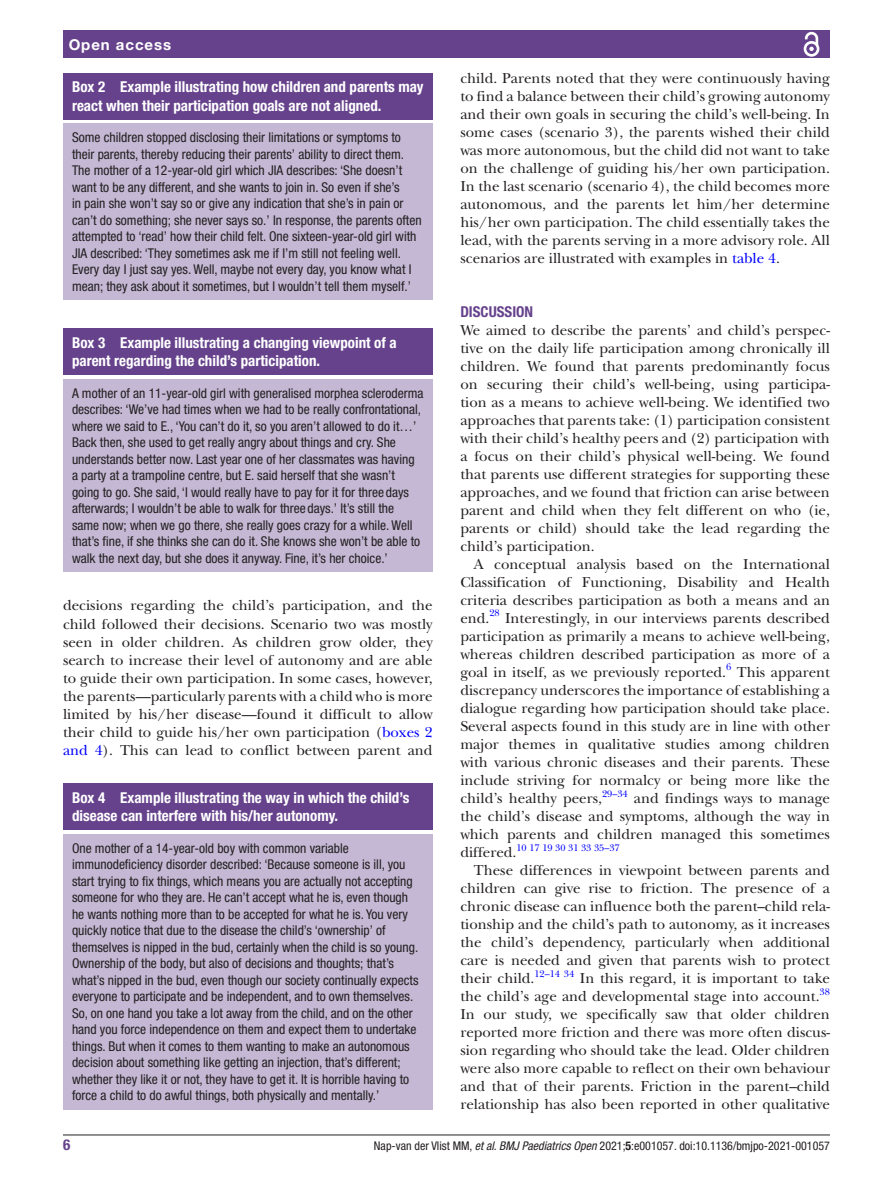
<style>
.page{position:relative;width:893px;height:1191px;background:#fff}
.page>*{position:absolute;margin:0;border:0;box-sizing:border-box;transform-origin:0 0}
.t1{font:15px/18px "New Baskerville";color:#231f20;text-align:justify}
.t2{font:700 condensed 15px/18px "Helvetica Neue LT Std";color:#fff}
.t3{font:700 condensed 15px "Helvetica Neue LT Std";color:#66428c}
.t4{font:700 15px "Helvetica Neue LT Std";letter-spacing:.065em;color:#fff}
.t5{font:condensed 13.5px/16.5px "Helvetica Neue LT Std";color:#231f20}
.t6{font:condensed 12px "Helvetica Neue LT Std";color:#231f20}
.t7{font:9.9px "New Baskerville";color:#00f}
.s1{color:#00f}
.s2{font-style:italic}
.s3{font-weight:700}
</style>
<div class="page">
<hr style="left:63px;top:1134px;width:767px;height:1px;background:#231f20">
<div style="left:63px;top:31px;width:767px;height:27px;background:#66428c"></div>
<svg style="left:803px;top:31px;width:17px;height:26px"></svg>
<div style="left:63px;top:73px;width:370px;height:46px;background:#66428c"></div>
<div style="left:63px;top:124px;width:370px;height:176px;background:#c4b8d4"></div>
<div style="left:63px;top:328px;width:370px;height:47px;background:#66428c"></div>
<div style="left:63px;top:379px;width:370px;height:193px;background:#c4b8d4"></div>
<div style="left:63px;top:783px;width:370px;height:47px;background:#66428c"></div>
<div style="left:63px;top:834px;width:370px;height:275px;background:#c4b8d4"></div>
<p class="t4" style="left:69px;top:35px;width:104px">Open access</p>
<p class="t2" style="left:72px;top:78px;width:353px">Box 2 Example illustrating how children and parents may react when their participation goals are not aligned.</p>
<p class="t5" style="left:72px;top:129px;width:351px">Some children stopped disclosing their limitations or symptoms to their parents, thereby reducing their parents’ ability to direct them.<br>The mother of a 12-year-old girl which JIA describes: ‘She doesn’t want to be any different, and she wants to join in. So even if she’s<br>in pain she won’t say so or give any indication that she’s in pain or can’t do something; she never says so.’ In response, the parents often attempted to ‘read’ how their child felt. One sixteen-year-old girl with JIA described: ‘They sometimes ask me if I’m still not feeling well.<br>Every day I just say yes. Well, maybe not every day, you know what I mean; they ask about it sometimes, but I wouldn’t tell them myself.’</p>
<p class="t2" style="left:72px;top:333px;width:326px">Box 3 Example illustrating a changing viewpoint of a parent regarding the child’s participation.</p>
<p class="t5" style="left:72px;top:384px;width:353px">A mother of an 11-year-old girl with generalised morphea scleroderma describes: ‘We’ve had times when we had to be really confrontational, where we said to E., ‘You can’t do it, so you aren’t allowed to do it…’ Back then, she used to get really angry about things and cry. She understands better now. Last year one of her classmates was having a party at a trampoline centre, but E. said herself that she wasn’t going to go. She said, ‘I would really have to pay for it for three days afterwards; I wouldn’t be able to walk for three days.’ It’s still the same now; when we go there, she really goes crazy for a while. Well that’s fine, if she thinks she can do it. She knows she won’t be able to walk the next day, but she does it anyway. Fine, it’s her choice.’</p>
<p class="t1" style="left:63px;top:596px;width:371px">decisions regarding the child’s participation, and the child followed their decisions. Scenario two was mostly seen in older children. As children grow older, they search to increase their level of autonomy and are able to guide their own participation. In some cases, however, the parents—particularly parents with a child who is more limited by his/her disease—found it difficult to allow their child to guide his/her own participation (<span class="s1">boxes 2 and 4</span>). This can lead to conflict between parent and</p>
<p class="t2" style="left:72px;top:788px;width:339px">Box 4 Example illustrating the way in which the child’s disease can interfere with his/her autonomy.</p>
<p class="t5" style="left:72px;top:839px;width:348px">One mother of a 14-year-old boy with common variable immunodeficiency disorder described: ‘Because someone is ill, you start trying to fix things, which means you are actually not accepting someone for who they are. He can’t accept what he is, even though he wants nothing more than to be accepted for what he is. You very quickly notice that due to the disease the child’s ‘ownership’ of themselves is nipped in the bud, certainly when the child is so young.<br>Ownership of the body, but also of decisions and thoughts; that’s what’s nipped in the bud, even though our society continually expects everyone to participate and be independent, and to own themselves.<br>So, on one hand you take a lot away from the child, and on the other hand you force independence on them and expect them to undertake things. But when it comes to them wanting to make an autonomous decision about something like getting an injection, that’s different; whether they like it or not, they have to get it. It is horrible having to force a child to do awful things, both physically and mentally.’</p>
<p class="t1" style="left:460px;top:69px;width:371px">child. Parents noted that they were continuously having to find a balance between their child’s growing autonomy and their own goals in securing the child’s well-being. In some cases (scenario 3), the parents wished their child was more autonomous, but the child did not want to take on the challenge of guiding his/her own participation.<br>In the last scenario (scenario 4), the child becomes more autonomous, and the parents let him/her determine his/her own participation. The child essentially takes the lead, with the parents serving in a more advisory role. All scenarios are illustrated with examples in <span class="s1">table 4</span>.</p>
<p class="t3" style="left:460px;top:303px;width:74px">DISCUSSION</p>
<p class="t1" style="left:460px;top:321px;width:371px">We aimed to describe the parents’ and child’s perspec&shy;tive on the daily life participation among chronically ill children. We found that parents predominantly focus on securing their child’s well-being, using participa&shy;tion as a means to achieve well-being. We identified two approaches that parents take: (1) participation consistent with their child’s healthy peers and (2) participation with a focus on their child’s physical well-being. We found that parents use different strategies for supporting these approaches, and we found that friction can arise between parent and child when they felt different on who (ie, parents or child) should take the lead regarding the child’s participation.</p>
<p class="t1" style="left:460px;top:555px;width:371px;text-indent:14px">A conceptual analysis based on the International Classification of Functioning, Disability and Health criteria describes participation as both a means and an end.</p>
<p class="t7" style="left:489px;top:607px;width:12px">28</p>
<p class="t1" style="left:460px;top:609px;width:371px;text-indent:45px">Interestingly, in our interviews parents described participation as primarily a means to achieve well-being, whereas children described participation as more of a goal in itself, as we previously reported.</p>
<p class="t7" style="left:726px;top:661px;width:7px">6</p>
<p class="t1" style="left:460px;top:663px;width:371px;text-indent:276px">This apparent discrepancy underscores the importance of establishing a dialogue regarding how participation should take place.<br>Several aspects found in this study are in line with other major themes in qualitative studies among children with various chronic diseases and their parents. These include striving for normalcy or being more like the child’s healthy peers,</p>
<p class="t7" style="left:602px;top:787px;width:27px">29–34</p>
<p class="t1" style="left:460px;top:789px;width:371px;text-indent:174px">and findings ways to manage the child’s disease and symptoms, although the way in which parents and children managed this sometimes differed.</p>
<p class="t7" style="left:516px;top:841px;width:105px">10 17 19 30 31 33 35–37</p>
<p class="t1" style="left:460px;top:861px;width:371px;text-indent:14px">These differences in viewpoint between parents and children can give rise to friction. The presence of a chronic disease can influence both the parent–child rela&shy;tionship and the child’s path to autonomy, as it increases the child’s dependency, particularly when additional care is needed and given that parents wish to protect their child.</p>
<p class="t7" style="left:534px;top:967px;width:41px">12–14 34</p>
<p class="t1" style="left:460px;top:969px;width:371px;text-indent:120px">In this regard, it is important to take the child’s age and developmental stage into account.</p>
<p class="t7" style="left:820px;top:985px;width:12px">38</p>
<p class="t1" style="left:460px;top:1005px;width:371px">In our study, we specifically saw that older children reported more friction and there was more often discus&shy;sion regarding who should take the lead. Older children were also more capable to reflect on their own behaviour and that of their parents. Friction in the parent–child relationship has also been reported in other qualitative</p>
<p class="t3" style="left:63px;top:1135px;width:9px">6</p>
<p class="t6" style="left:374px;top:1138px;width:457px">Nap-van der Vlist MM, <span class="s2">et al</span>. <span class="s2">BMJ Paediatrics Open</span> 2021;<span class="s3">5</span>:e001057. doi:10.1136/bmjpo-2021-001057</p>
</div>
